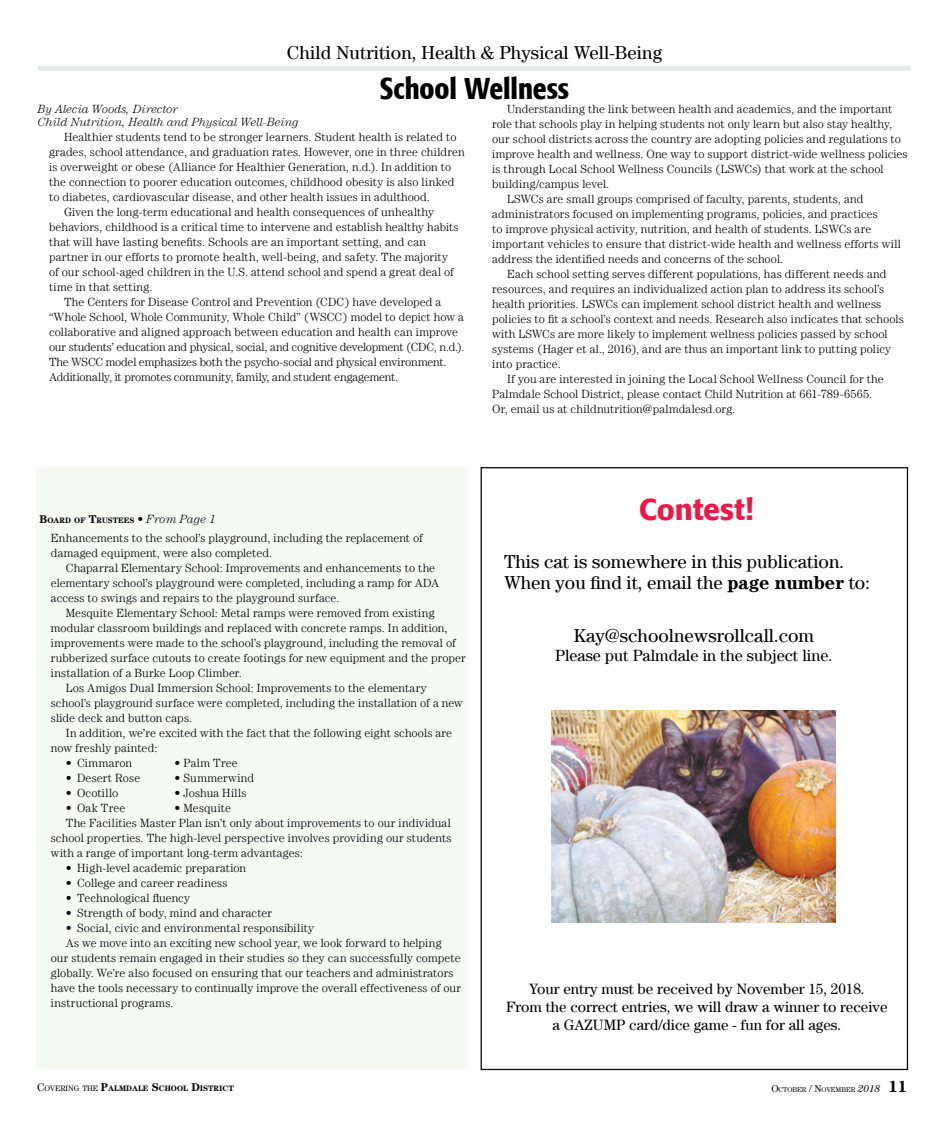
<style>
.page{position:relative;width:945px;height:1125px;background:#fff}
.page>*{position:absolute;margin:0;border:0;box-sizing:border-box;transform-origin:0 0}
.t1{font:500 condensed 30px "Formata";color:#000}
.t2{font:500 30px "Formata";color:#ed1846}
.t3{font:18.75px/21.2px "Century LT";color:#000}
.t4{font:16.25px "Century LT";color:#000}
.t5{font:15px/18px "Century LT";color:#000;text-align:center}
.t6{font:300 11.88px/15px "Century LT";letter-spacing:.01em;color:#000}
.t7{font:300 11.88px "Century LT";letter-spacing:-.015em;color:#000}
.t8{font:300 11.88px "Century LT";letter-spacing:-.02em;color:#000}
.t9{font:italic 300 11.88px/12.5px "Century LT";letter-spacing:-.005em;color:#000}
.t10{font:300 11.88px "Century LT";letter-spacing:.04em;color:#000}
.t11{font:700 7.88px "Century LT";color:#000}
.t12{font:7px "Century LT";color:#000}
.s1{font-size:11.25px}
.s2{font-weight:300;font-size:11.88px}
.s3{font-weight:300;font-style:italic;font-size:11.88px}
.s4{font-weight:700}
.s5{font-weight:400;font-size:11.25px}
.s6{font-weight:400}
.s7{font-size:10px}
.s8{font-style:italic;font-size:10px}
.s9{font-weight:700;font-size:16.25px}
</style>
<div class="page">
<div style="left:36px;top:468px;width:432px;height:601px;background:#f5faf3"></div>
<div style="left:38px;top:66px;width:873px;height:5px;background:#e6e7e8"></div>
<img style="left:551px;top:710px;width:284px;height:212px">
<h2 class="t3" style="left:287px;top:41px;width:377px">Child Nutrition, Health &amp; Physical Well-Being</h2>
<h1 class="t1" style="left:380px;top:70px;width:191px">School Wellness</h1>
<p class="t9" style="left:38px;top:103px;width:262px">By Alecia Woods, Director<br>Child Nutrition, Health and Physical Well-Being</p>
<p class="t6" style="left:64px;top:129px;width:394px">Healthier students tend to be stronger learners. Student health is related to</p>
<p class="t6" style="left:49px;top:144px;width:417px">grades, school attendance, and graduation rates. However, one in three children</p>
<p class="t6" style="left:49px;top:159px;width:404px">is overweight or obese (Alliance for Healthier Generation, n.d.). In addition to</p>
<p class="t6" style="left:49px;top:174px;width:407px">the connection to poorer education outcomes, childhood obesity is also linked</p>
<p class="t6" style="left:49px;top:189px;width:382px">to diabetes, cardiovascular disease, and other health issues in adulthood.</p>
<p class="t6" style="left:64px;top:204px;width:371px">Given the long-term educational and health consequences of unhealthy</p>
<p class="t6" style="left:49px;top:219px;width:411px">behaviors, childhood is a critical time to intervene and establish healthy habits</p>
<p class="t6" style="left:49px;top:234px;width:379px">that will have lasting benefits. Schools are an important setting, and can</p>
<p class="t6" style="left:49px;top:249px;width:401px">partner in our efforts to promote health, well-being, and safety. The majority</p>
<p class="t6" style="left:49px;top:264px;width:406px">of our school-aged children in the U.S. attend school and spend a great deal of</p>
<p class="t6" style="left:49px;top:279px;width:105px">time in that setting.</p>
<p class="t6" style="left:64px;top:294px;width:379px">The Centers for Disease Control and Prevention (CDC) have developed a</p>
<p class="t6" style="left:49px;top:309px;width:416px">“Whole School, Whole Community, Whole Child” (WSCC) model to depict how a</p>
<p class="t6" style="left:49px;top:324px;width:411px">collaborative and aligned approach between education and health can improve</p>
<p class="t8" style="left:49px;top:340px;width:417px">our students’ education and physical, social, and cognitive development (CDC, n.d.).</p>
<p class="t7" style="left:49px;top:355px;width:399px">The WSCC model emphasizes both the psycho-social and physical environment.</p>
<p class="t7" style="left:49px;top:370px;width:351px">Additionally, it promotes community, family, and student engagement.</p>
<p class="t6" style="left:507px;top:102px;width:387px">Understanding the link between health and academics, and the important</p>
<p class="t6" style="left:492px;top:117px;width:402px">role that schools play in helping students not only learn but also stay healthy,</p>
<p class="t6" style="left:492px;top:132px;width:410px">our school districts across the country are adopting policies and regulations to</p>
<p class="t6" style="left:492px;top:147px;width:417px">improve health and wellness. One way to support district-wide wellness policies</p>
<p class="t6" style="left:492px;top:162px;width:393px">is through Local School Wellness Councils (LSWCs) that work at the school</p>
<p class="t6" style="left:492px;top:177px;width:119px">building/campus level.</p>
<p class="t6" style="left:507px;top:192px;width:358px">LSWCs are small groups comprised of faculty, parents, students, and</p>
<p class="t6" style="left:492px;top:207px;width:387px">administrators focused on implementing programs, policies, and practices</p>
<p class="t6" style="left:492px;top:222px;width:381px">to improve physical activity, nutrition, and health of students. LSWCs are</p>
<p class="t6" style="left:492px;top:237px;width:410px">important vehicles to ensure that district-wide health and wellness efforts will</p>
<p class="t6" style="left:492px;top:252px;width:293px">address the identified needs and concerns of the school.</p>
<p class="t6" style="left:507px;top:267px;width:381px">Each school setting serves different populations, has different needs and</p>
<p class="t6" style="left:492px;top:282px;width:394px">resources, and requires an individualized action plan to address its school’s</p>
<p class="t6" style="left:492px;top:297px;width:391px">health priorities. LSWCs can implement school district health and wellness</p>
<p class="t6" style="left:492px;top:312px;width:413px">policies to fit a school’s context and needs. Research also indicates that schools</p>
<p class="t6" style="left:492px;top:327px;width:397px">with LSWCs are more likely to implement wellness policies passed by school</p>
<p class="t6" style="left:492px;top:342px;width:401px">systems (Hager et al., 2016), and are thus an important link to putting policy</p>
<p class="t6" style="left:492px;top:357px;width:70px">into practice.</p>
<p class="t6" style="left:507px;top:372px;width:378px">If you are interested in joining the Local School Wellness Council for the</p>
<p class="t6" style="left:492px;top:387px;width:382px">Palmdale School District, please contact Child Nutrition at 661-789-6565.</p>
<p class="t6" style="left:492px;top:402px;width:245px">Or, email us at childnutrition@palmdalesd.org.</p>
<p class="t11" style="left:40px;top:515px;width:178px"><span class="s1">B</span>OARD OF <span class="s1">T</span>RUSTEES <span class="s2">•</span> <span class="s3">From Page 1</span></p>
<p class="t6" style="left:51px;top:531px;width:374px">Enhancements to the school’s playground, including the replacement of damaged equipment, were also completed.</p>
<p class="t6" style="left:51px;top:561px;width:390px;text-indent:15px">Chaparral Elementary School: Improvements and enhancements to the elementary school’s playground were completed, including a ramp for ADA access to swings and repairs to the playground surface.</p>
<p class="t6" style="left:66px;top:606px;width:370px">Mesquite Elementary School: Metal ramps were removed from existing</p>
<p class="t6" style="left:51px;top:621px;width:398px">modular classroom buildings and replaced with concrete ramps. In addition,</p>
<p class="t6" style="left:51px;top:636px;width:406px">improvements were made to the school’s playground, including the removal of</p>
<p class="t6" style="left:51px;top:651px;width:416px">rubberized surface cutouts to create footings for new equipment and the proper</p>
<p class="t6" style="left:51px;top:666px;width:193px">installation of a Burke Loop Climber.</p>
<p class="t6" style="left:66px;top:681px;width:362px">Los Amigos Dual Immersion School: Improvements to the elementary</p>
<p class="t6" style="left:51px;top:696px;width:414px">school’s playground surface were completed, including the installation of a new</p>
<p class="t6" style="left:51px;top:711px;width:143px">slide deck and button caps.</p>
<p class="t6" style="left:66px;top:726px;width:388px">In addition, we’re excited with the fact that the following eight schools are</p>
<p class="t6" style="left:51px;top:741px;width:108px">now freshly painted:</p>
<p class="t6" style="left:66px;top:756px;width:68px">• Cimmaron</p>
<p class="t6" style="left:175px;top:756px;width:65px">• Palm Tree</p>
<p class="t6" style="left:66px;top:771px;width:76px">• Desert Rose</p>
<p class="t10" style="left:175px;top:772px;width:81px">• Summerwind</p>
<p class="t6" style="left:66px;top:786px;width:54px">• Ocotillo</p>
<p class="t6" style="left:175px;top:786px;width:73px">• Joshua Hills</p>
<p class="t6" style="left:66px;top:801px;width:61px">• Oak Tree</p>
<p class="t6" style="left:175px;top:801px;width:58px">• Mesquite</p>
<p class="t6" style="left:66px;top:816px;width:386px">The Facilities Master Plan isn’t only about improvements to our individual</p>
<p class="t6" style="left:51px;top:831px;width:402px">school properties. The high-level perspective involves providing our students</p>
<p class="t6" style="left:51px;top:846px;width:253px">with a range of important long-term advantages:</p>
<p class="t6" style="left:66px;top:861px;width:182px">• High-level academic preparation</p>
<p class="t6" style="left:66px;top:876px;width:163px">• College and career readiness</p>
<p class="t6" style="left:66px;top:891px;width:126px">• Technological fluency</p>
<p class="t6" style="left:66px;top:906px;width:208px">• Strength of body, mind and character</p>
<p class="t6" style="left:66px;top:921px;width:250px">• Social, civic and environmental responsibility</p>
<p class="t6" style="left:66px;top:936px;width:377px">As we move into an exciting new school year, we look forward to helping</p>
<p class="t6" style="left:51px;top:951px;width:411px">our students remain engaged in their studies so they can successfully compete</p>
<p class="t6" style="left:51px;top:966px;width:404px">globally. We’re also focused on ensuring that our teachers and administrators</p>
<p class="t6" style="left:51px;top:981px;width:412px">have the tools necessary to continually improve the overall effectiveness of our</p>
<p class="t6" style="left:51px;top:996px;width:124px">instructional programs.</p>
<h1 class="t2" style="left:639px;top:491px;width:116px">Contest!</h1>
<h2 class="t3" style="left:504px;top:551px;width:368px">This cat is somewhere in this publication.<br>When you find it, email the <span class="s4">page number</span> to:</h2>
<h2 class="t3" style="left:574px;top:625px;width:242px">Kay@schoolnewsrollcall.com</h2>
<h3 class="t4" style="left:555px;top:646px;width:279px">Please put Palmdale in the subject line.</h3>
<p class="t5" style="left:506px;top:980px;width:383px">Your entry must be received by November 15, 2018.<br>From the correct entries, we will draw a winner to receive a GAZUMP card/dice game - fun for all ages.</p>
<p class="t11" style="left:37px;top:1083px;width:198px"><span class="s5">C</span><span class="s6">OVERING THE</span> <span class="s1">P</span>ALMDALE <span class="s1">S</span>CHOOL <span class="s1">D</span>ISTRICT</p>
<p class="t12" style="left:771px;top:1085px;width:137px"><span class="s7">O</span>CTOBER <span class="s7">/ N</span>OVEMBER <span class="s8">2018</span> <span class="s9">11</span></p>
</div>
